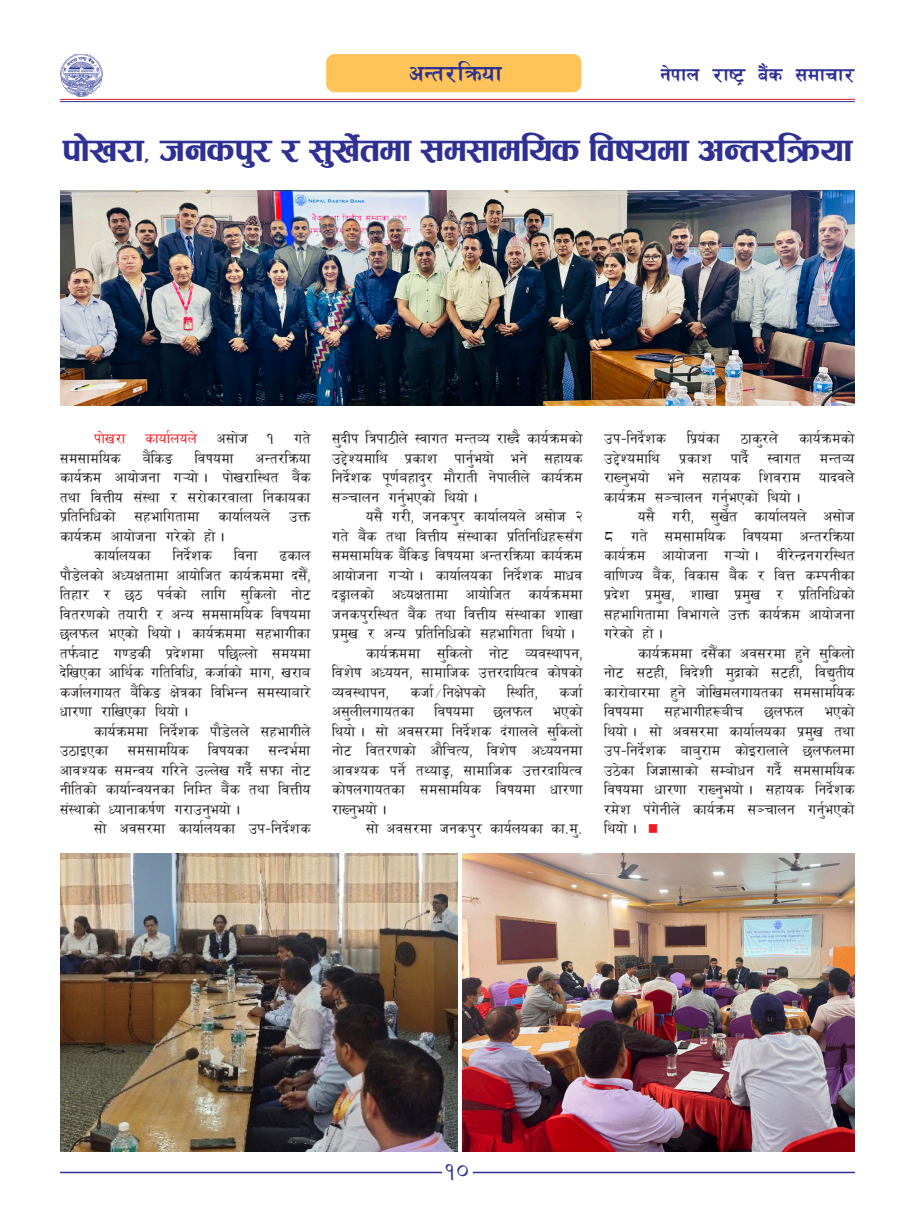
<style>
.page{position:relative;width:915px;height:1212px;background:#fff}
.page>*{position:absolute;margin:0;border:0;box-sizing:border-box;transform-origin:0 0}
.Main_Heading{font:40.5px "Ganesh";color:#2e3092;scale:.95 1}
.t1{font:700 30px "Jagahimal";color:#2e3092}
.t2{font:700 25.5px "Jagahimal";color:#2e3092}
.Normal_text{font:19.5px/19.5px "Jagahimali";letter-spacing:-.005em;color:#231f20}
.t3{font:19.5px "Fontasy Himali";color:#2e3092}
.s1{color:#ee1d23}
</style>
<div class="page">
<hr style="left:60px;top:1172px;width:794px;height:1px;background:#2e3092">
<div style="left:442px;top:1160px;width:31px;height:22px;background:#fff;border-radius:50%"></div>
<hr style="left:60px;top:101px;width:794px;height:1px;background:#2e3092">
<hr style="left:60px;top:99px;width:794px;height:1px;background:#ee1d23">
<div style="left:326px;top:54px;width:255px;height:38px;background:#fec459;border-radius:9px"></div>
<img style="left:60px;top:54px;width:43px;height:43px">
<img style="left:60px;top:853px;width:397px;height:299px">
<img style="left:60px;top:190px;width:794px;height:215px">
<img style="left:462px;top:853px;width:392px;height:299px">
<p class="t1" style="left:408px;top:58px;width:95px">cGt/lqmof</p>
<h3 class="t2" style="left:660px;top:62px;width:196px">g]kfn /fi6« a}+s ;dfrf/</h3>
<p class="Main_Heading" style="left:63px;top:132px;width:832px">kf]v/f, hgsk'/ / ;'v]{tdf ;d;fdlos ljifodf cGt/lqmof</p>
<p class="Normal_text" style="left:60px;top:429px;width:259px;text-indent:34px"><span class="s1">kf]v/f sfof{non]</span> c;f]h ! ut] ;d;fdlos a}+lsª ljifodf cGt/lqmof sfo{qmd cfof]hgf u¥of] . kf]v/fl:yt a}+s tyf ljQLo ;+:yf / ;/f]sf/jfnf lgsfosf k|ltlglwsf] ;xeflutfdf sfof{non] pQm sfo{qmd cfof]hgf u/sf]</p>
<p class="Normal_text" style="left:181px;top:526px;width:47px">] xf] .</p>
<p class="Normal_text" style="left:60px;top:546px;width:259px;text-indent:34px">sfof{nosf lgb]{zs ljgf 9sfn kf}8]nsf]cWoIftfdf cfof]lht sfo{qmddf b;}F, ltxf/ / 57 kj{sf] nflu ;'lsnf] gf]6 ljt/0fsf]tof/L / cGo ;d;fdlos ljifodf 5nkmn ePsf] lyof]. sfo{qmddf ;xefuLsf tk{maf6 u08sL k|b]zdf kl5Nnf] ;dodf b]lvPsf cfly{s ultljlw, shf{sf]dfu, v/fa shf{nufot a}+lsª If]qsf ljleGg ;d:ofaf/] wf/0ff /flvPsf lyof] .</p>
<p class="Normal_text" style="left:60px;top:721px;width:259px;text-indent:34px">sfo{qmddf lgb]{zs kf}8]nn] ;xefuLn] p7fOPsf ;d;fdlos ljifosf ;Gbe{df cfjZos ;dGjo ul/g]pNn]v ub}{ ;kmf gf]6 gLltsf] sfof{Gjogsf lglDt a}+s tyf ljQLo ;+:yfsf] Wofgfsif{0f u/fpg'eof] .</p>
<p class="Normal_text" style="left:94px;top:819px;width:218px">;f] cj;/df sfof{nosf pk–lgb]{zs</p>
<p class="Normal_text" style="left:332px;top:429px;width:259px">;'bLk lqkf7Ln]:jfut dGtJo /fVb}sfo{qmdsf] p2]Zodfly k|sfz kfg'{eof] eg] ;xfos lgb]{zs k"0f{axfb'/ df}/ftL g]kfnLn] sfo{qmd ;~rfng ug'{ePsf] lyof].</p>
<p class="Normal_text" style="left:332px;top:507px;width:252px;text-align:justify;text-indent:34px">o;}u/L, hgsk'/ sfof{non] c;f]h @ ut] a}+s tyf ljQLo ;+:yfsf k|ltlglwx¿;Fu ;d;fdlos a}+lsª ljifodf cGt/lqmof sfo{qmd cfof]hgf u¥of]. sfof{nosf lgb]{zs dfwj bËfnsf] cWoIftfdf cfof]lht sfo{qmddf hgsk'/l:yt a}+s tyf ljQLo ;+:yfsf zfvf k|d'v / cGo k|ltlglwsf] ;xeflutf lyof].</p>
<p class="Normal_text" style="left:332px;top:643px;width:259px;text-indent:34px">sfo{qmddf ;'lsnf] gf]6 Joj:yfkg, ljz]if cWoog, ;fdflhs pQ/bfloTj sf]ifsf] Joj:yfkg, shf{÷lgIf]ksf] l:ylt, shf{ c;'nLnufotsf ljifodf 5nkmn ePsf] lyof]. ;f] cj;/df lgb]{zs b+ufnn] ;'lsnf] gf]6 ljt/0fsf] cf}lrTo, ljz]if cWoogdf cfjZos kg]{ tYofÍ, ;fdflhs pQ/bfloTj sf]ifnufotsf ;d;fdlos ljifodf wf/0ff /fVg'eof] .</p>
<p class="Normal_text" style="left:366px;top:819px;width:219px">;f]cj;/df hgsk'/ sfo{nosf sf=d'=</p>
<p class="Normal_text" style="left:604px;top:429px;width:259px">pk–lgb]{zs lk|o+sf 7fs'/n] sfo{qmdsf] p2]Zodfly k|sfz kfb}{ :jfut dGtJo /fVg'eof] eg] ;xfos lzj/fd ofbjn] sfo{qmd ;~rfng ug'{ePsf] lyof].</p>
<p class="Normal_text" style="left:604px;top:507px;width:252px;text-align:justify;text-indent:34px">o;} u/L, ;'v]{t sfof{non] c;f]h * ut] ;d;fdlos ljifodf cGt/lqmof sfo{qmd cfof]hgf u¥of] . jL/Gb|gu/l:yt</p>
<p class="Normal_text" style="left:604px;top:546px;width:259px;text-indent:191px">]<br>jfl0fHo a}+s, ljsf; a}+s / ljQ sDkgLsf k|b]z k|d'v, zfvf k|d'v / k|ltlglwsf] ;xeflutfdf ljefun] pQm sfo{qmd cfof]hgf u/sf]</p>
<p class="Normal_text" style="left:619px;top:624px;width:47px">] xf] .</p>
<p class="Normal_text" style="left:604px;top:643px;width:259px;text-indent:34px">sfo{qmddf b;}Fsf cj;/df x'g] ;'lsnf] gf]6 ;6xL, ljb]zL d'b|fsf] ;6xL, ljB'tLo sf/f]af/df x'g] hf]lvdnufotsf ;d;fdlos ljifodf ;xefuLx¿aLr 5nkmn ePsf] lyof]. ;f] cj;/df sfof{nosf k|d'v tyf pk–lgb]{zs afa'/fd sf]O/fnfn] 5nkmndf p7]sf lh1f;fsf] ;Daf]wg ub}{ ;d;fdlos ljifodf wf/0ff /fVg'eof] . ;xfos lgb]{zs /d]z k+u]gLn] sfo{qmd ;~rfng ug'{ePsf] lyof]. <span class="s1">■</span></p>
<p class="t3" style="left:445px;top:1158px;width:25px">10</p>
</div>
